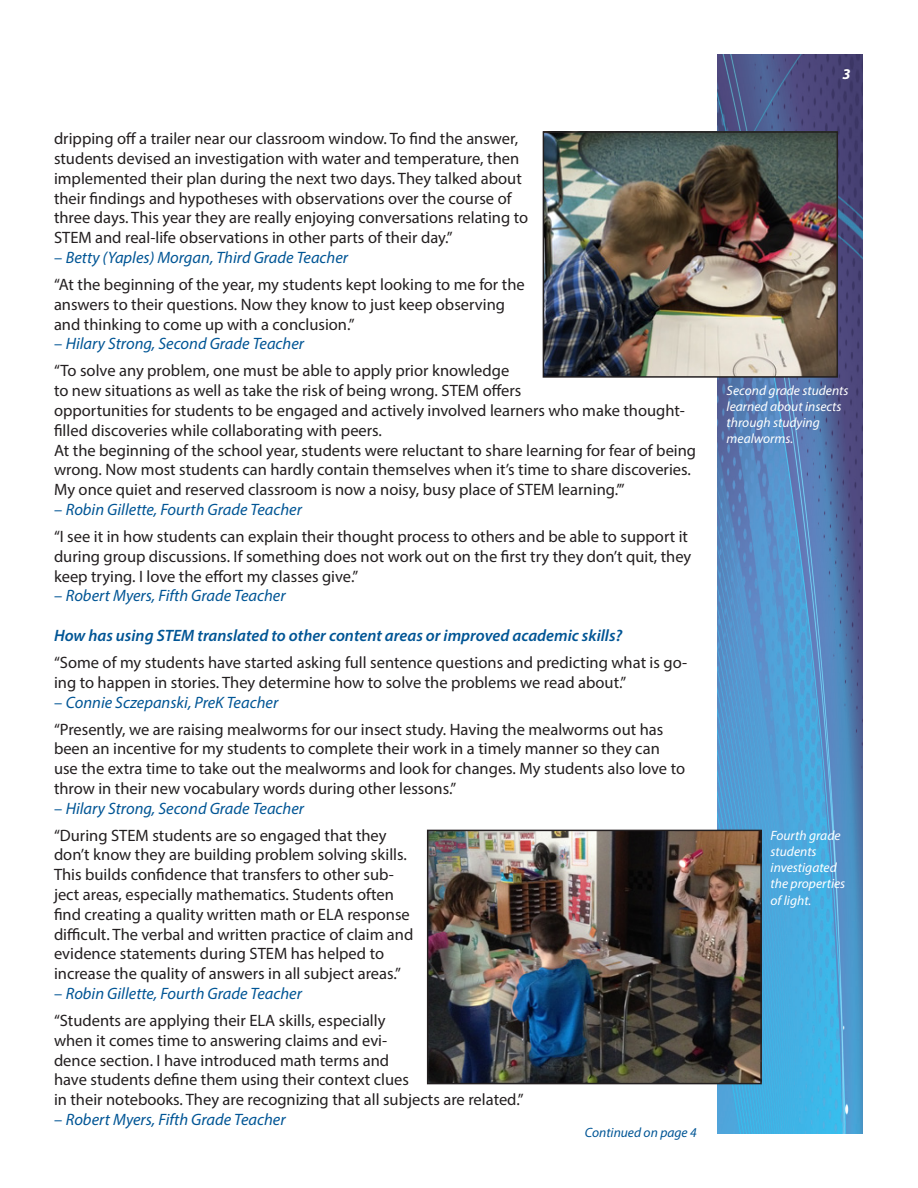
<style>
.page{position:relative;width:918px;height:1188px;background:#fff}
.page>*{position:absolute;margin:0;border:0;box-sizing:border-box;transform-origin:0 0}
.Body_text{font:16.5px/19.8px "Myriad Pro";color:#231f20}
.Body_text-2{font:italic 16.5px "Myriad Pro";color:#005595}
.Body_text-3{font:italic 600 16.5px "Myriad Pro";color:#005595}
.Subhead{font:italic 700 15px "Myriad Pro";color:#fff}
.t1{font:italic 13.5px/16.2px "Myriad Pro";color:#fff}
.Body_text-4{font:italic 13.5px "Myriad Pro";color:#005595}
.s1{font-style:normal}
</style>
<div class="page">
<img style="left:717px;top:54px;width:146px;height:1080px">
<img style="left:546px;top:134px;width:289px;height:241px">
<div style="left:543px;top:131px;width:295px;height:247px;border:2px solid #231f20"></div>
<img style="left:430px;top:833px;width:329px;height:248px">
<div style="left:427px;top:830px;width:335px;height:254px;border:2px solid #231f20"></div>
<p class="Body_text" style="left:54px;top:128px;width:476px">dripping off a trailer near our classroom window. To find the answer, students devised an investigation with water and temperature, then implemented their plan during the next two days. They talked about their findings and hypotheses with observations over the course of three days. This year they are really enjoying conversations relating to STEM and real-life observations in other parts of their day.”</p>
<p class="Body_text-2" style="left:54px;top:247px;width:296px"><span class="s1">–</span> Betty (Yaples) Morgan, Third Grade Teacher</p>
<p class="Body_text" style="left:54px;top:274px;width:472px">“At the beginning of the year, my students kept looking to me for the answers to their questions. Now they know to just keep observing and thinking to come up with a conclusion.”</p>
<p class="Body_text-2" style="left:54px;top:334px;width:252px"><span class="s1">–</span> Hilary Strong, Second Grade Teacher</p>
<p class="Body_text" style="left:54px;top:361px;width:633px">“To solve any problem, one must be able to apply prior knowledge<br>to new situations as well as take the risk of being wrong. STEM offers<br>opportunities for students to be engaged and actively involved learners who make thought&shy;filled discoveries while collaborating with peers.</p>
<p class="Body_text" style="left:54px;top:440px;width:644px">At the beginning of the school year, students were reluctant to share learning for fear of being wrong. Now most students can hardly contain themselves when it’s time to share discoveries.<br>My once quiet and reserved classroom is now a noisy, busy place of STEM learning.’”</p>
<p class="Body_text-2" style="left:54px;top:499px;width:249px"><span class="s1">–</span> Robin Gillette, Fourth Grade Teacher</p>
<p class="Body_text" style="left:54px;top:526px;width:639px">“I see it in how students can explain their thought process to others and be able to support it during group discussions. If something does not work out on the first try they don’t quit, they keep trying. I love the effort my classes give.”</p>
<p class="Body_text-2" style="left:54px;top:586px;width:233px"><span class="s1">–</span> Robert Myers, Fifth Grade Teacher</p>
<p class="Body_text-3" style="left:54px;top:625px;width:570px">How has using STEM translated to other content areas or improved academic skills?</p>
<p class="Body_text" style="left:54px;top:652px;width:635px">“Some of my students have started asking full sentence questions and predicting what is go&shy;ing to happen in stories. They determine how to solve the problems we read about.”</p>
<p class="Body_text-2" style="left:54px;top:692px;width:226px"><span class="s1">–</span> Connie Sczepanski, PreK Teacher</p>
<p class="Body_text" style="left:54px;top:719px;width:633px">“Presently, we are raising mealworms for our insect study. Having the mealworms out has been an incentive for my students to complete their work in a timely manner so they can use the extra time to take out the mealworms and look for changes. My students also love to throw in their new vocabulary words during other lessons.”</p>
<p class="Body_text-2" style="left:54px;top:798px;width:252px"><span class="s1">–</span> Hilary Strong, Second Grade Teacher</p>
<p class="Body_text" style="left:54px;top:825px;width:361px">“During STEM students are so engaged that they don’t know they are building problem solving skills.<br>This builds confidence that transfers to other sub&shy;ject areas, especially mathematics. Students often find creating a quality written math or ELA response difficult. The verbal and written practice of claim and evidence statements during STEM has helped to increase the quality of answers in all subject areas.”</p>
<p class="Body_text-2" style="left:54px;top:983px;width:249px"><span class="s1">–</span> Robin Gillette, Fourth Grade Teacher</p>
<p class="Body_text" style="left:54px;top:1010px;width:471px">“Students are applying their ELA skills, especially<br>when it comes time to answering claims and evi-<br>dence section. I have introduced math terms and<br>have students define them using their context clues<br>in their notebooks. They are recognizing that all subjects are related.”</p>
<p class="Body_text-2" style="left:54px;top:1109px;width:233px"><span class="s1">–</span> Robert Myers, Fifth Grade Teacher</p>
<p class="Body_text-4" style="left:585px;top:1124px;width:114px">Continued on page 4</p>
<p class="Subhead" style="left:842px;top:64px;width:10px">3</p>
<p class="t1" style="left:727px;top:382px;width:123px">Second grade students learned about insects through studying mealworms.</p>
<p class="t1" style="left:771px;top:827px;width:76px">Fourth grade students investigated the properties of light.</p>
</div>
